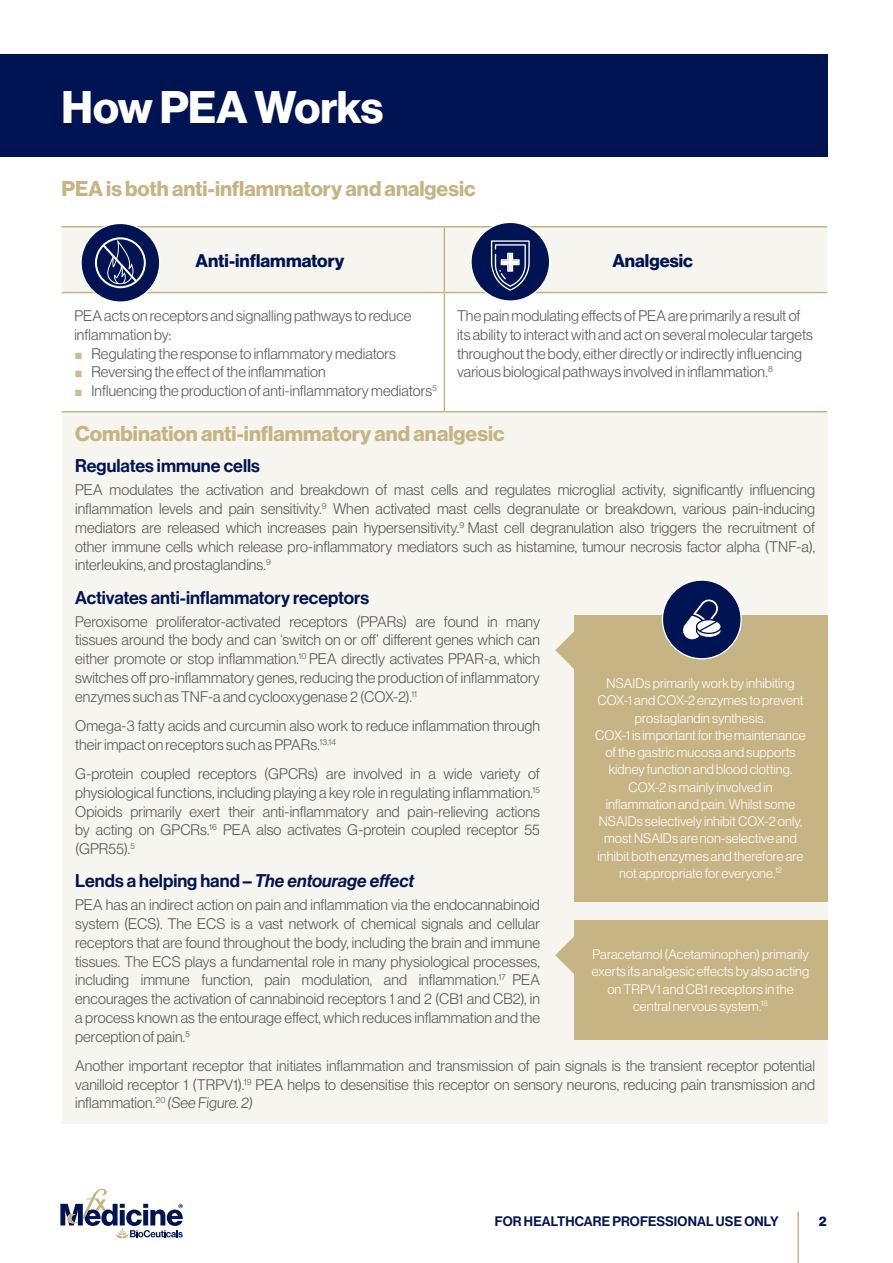
<style>
.page{position:relative;width:893px;height:1263px;background:#fff}
.page>*{position:absolute;margin:0;border:0;box-sizing:border-box;transform-origin:0 0}
.t1{font:44.7px "N Haas Grotesk DS Pro 75 Bd";letter-spacing:-.015em;color:#fff}
.t2{font:21px "N Haas Grotesk DS Pro 75 Bd";color:#c6b485}
.t3{font:18px "N Haas Grotesk DS Pro 65 Md";color:#001353}
.t4{font:18px "N Haas Grotesk DS Pro 75 Bd";color:#001353}
.t5{font:15px/18.8px "N Haas Grotesk DS Pro 45 Lt";letter-spacing:.005em;color:#57585a;text-align:justify}
.t6{font:13.5px/17.2px "N Haas Grotesk DS Pro 45 Lt";letter-spacing:.01em;color:#fff;text-align:center}
.t7{font:13.5px "N Haas Grotesk DS Pro 65 Md";letter-spacing:.005em;color:#001353}
.t8{font:13.5px "N Haas Grotesk DS Pro 75 Bd";color:#001353}
.s1{font-family:"Arial";font-size:13.5px;color:#cbbb8f}
.s2{font-family:"N Haas Grotesk DS Pro 66 Md It"}
</style>
<div class="page">
<svg style="left:60px;top:1188px;width:123px;height:51px"></svg>
<hr style="left:797px;top:1212px;width:2px;height:51px;background:#c6b485">
<div style="left:0;top:54px;width:827px;height:102px;background:#001353"></div>
<div style="left:62px;top:412px;width:766px;height:711px;background:#f6f5ef"></div>
<svg style="left:555px;top:631px;width:19px;height:38px"></svg>
<div style="left:574px;top:615px;width:253px;height:287px;background:#c6b485"></div>
<div style="left:662px;top:580px;width:79px;height:79px;background:#001353;border-radius:50%"></div>
<div style="left:662px;top:579px;width:80px;height:80px;border:1px solid #fff;border-radius:50%"></div>
<svg style="left:683px;top:599px;width:37px;height:41px"></svg>
<svg style="left:555px;top:936px;width:19px;height:38px"></svg>
<div style="left:574px;top:920px;width:253px;height:119px;background:#c6b485"></div>
<div style="left:62px;top:228px;width:765px;height:64px;background:#f6f5ef"></div>
<hr style="left:62px;top:226px;width:382px;height:2px;background:#c6b485">
<hr style="left:444px;top:226px;width:383px;height:2px;background:#c6b485">
<hr style="left:444px;top:228px;width:1px;height:64px;background:#c6b485">
<hr style="left:62px;top:292px;width:382px;height:1px;background:#c6b485">
<hr style="left:444px;top:292px;width:383px;height:1px;background:#c6b485">
<hr style="left:444px;top:293px;width:1px;height:118px;background:#c6b485">
<hr style="left:62px;top:411px;width:382px;height:1px;background:#c6b485">
<hr style="left:444px;top:411px;width:383px;height:1px;background:#c6b485">
<div style="left:471px;top:222px;width:79px;height:79px;background:#001353;border-radius:50%"></div>
<div style="left:470px;top:222px;width:80px;height:80px;border:1px solid #fff;border-radius:50%"></div>
<div style="left:81px;top:223px;width:79px;height:79px;background:#001353;border-radius:50%"></div>
<div style="left:80px;top:223px;width:80px;height:80px;border:1px solid #fff;border-radius:50%"></div>
<div style="left:95px;top:237px;width:51px;height:51px;border:2px solid #fff;border-radius:50%"></div>
<svg style="left:101px;top:240px;width:38px;height:44px"></svg>
<svg style="left:491px;top:240px;width:39px;height:51px"></svg>
<h1 class="t1" style="left:62px;top:81px;width:323px">How PEA Works</h1>
<h2 class="t2" style="left:62px;top:176px;width:415px">PEA is both anti-inflammatory and analgesic</h2>
<p class="t4" style="left:196px;top:250px;width:150px">Anti-inflammatory</p>
<p class="t4" style="left:612px;top:250px;width:82px">Analgesic</p>
<p class="t5" style="left:74px;top:306px;width:339px">PEA acts on receptors and signalling pathways to reduce inflammation by:</p>
<p class="t5" style="left:74px;top:344px;width:323px"><span class="s1">■</span> Regulating the response to inflammatory mediators</p>
<p class="t5" style="left:74px;top:363px;width:253px"><span class="s1">■</span> Reversing the effect of the inflammation</p>
<p class="t5" style="left:74px;top:381px;width:364px"><span class="s1">■</span> Influencing the production of anti-inflammatory mediators<sup>5</sup></p>
<p class="t5" style="left:457px;top:306px;width:357px;text-align:left">The pain modulating effects of PEA are primarily a result of its ability to interact with and act on several molecular targets throughout the body, either directly or indirectly influencing various biological pathways involved in inflammation.<sup>8</sup></p>
<h2 class="t2" style="left:75px;top:422px;width:431px">Combination anti-inflammatory and analgesic</h2>
<p class="t3" style="left:75px;top:456px;width:186px">Regulates immune cells</p>
<p class="t5" style="left:75px;top:481px;width:741px">PEA modulates the activation and breakdown of mast cells and regulates microglial activity, significantly influencing inflammation levels and pain sensitivity.<sup>9</sup> When activated mast cells degranulate or breakdown, various pain-inducing mediators are released which increases pain hypersensitivity.<sup>9</sup> Mast cell degranulation also triggers the recruitment of other immune cells which release pro-inflammatory mediators such as histamine, tumour necrosis factor alpha (TNF-a), interleukins, and prostaglandins.<sup>9</sup></p>
<p class="t3" style="left:75px;top:587px;width:296px">Activates anti-inflammatory receptors</p>
<p class="t5" style="left:75px;top:612px;width:466px">Peroxisome proliferator-activated receptors (PPARs) are found in many tissues around the body and can ‘switch on or off’ different genes which can either promote or stop inflammation.<sup>10</sup> PEA directly activates PPAR-a, which switches off pro-inflammatory genes, reducing the production of inflammatory enzymes such as TNF-a and cyclooxygenase 2 (COX-2).<sup>11</sup></p>
<p class="t5" style="left:75px;top:716px;width:466px">Omega-3 fatty acids and curcumin also work to reduce inflammation through their impact on receptors such as PPARs.<sup>13,14</sup></p>
<p class="t5" style="left:75px;top:764px;width:466px">G-protein coupled receptors (GPCRs) are involved in a wide variety of physiological functions, including playing a key role in regulating inflammation.<sup>15<br></sup>Opioids primarily exert their anti-inflammatory and pain-relieving actions by acting on GPCRs.<sup>16</sup> PEA also activates G-protein coupled receptor 55 (GPR55).<sup>5</sup></p>
<p class="t3" style="left:75px;top:870px;width:341px">Lends a helping hand – <span class="s2">The entourage effect</span></p>
<p class="t5" style="left:75px;top:896px;width:466px">PEA has an indirect action on pain and inflammation via the endocannabinoid system (ECS). The ECS is a vast network of chemical signals and cellular receptors that are found throughout the body, including the brain and immune tissues. The ECS plays a fundamental role in many physiological processes, including immune function, pain modulation, and inflammation.<sup>17</sup> PEA encourages the activation of cannabinoid receptors 1 and 2 (CB1 and CB2), in a process known as the entourage effect, which reduces inflammation and the perception of pain.<sup>5</sup></p>
<p class="t5" style="left:75px;top:1056px;width:741px">Another important receptor that initiates inflammation and transmission of pain signals is the transient receptor potential vanilloid receptor 1 (TRPV1).<sup>19</sup> PEA helps to desensitise this receptor on sensory neurons, reducing pain transmission and inflammation.<sup>20</sup> (See Figure.2)</p>
<p class="t6" style="left:595px;top:675px;width:212px">NSAIDs primarily work by inhibiting COX-1 and COX-2 enzymes to prevent prostaglandin synthesis.<br>COX-1 is important for the maintenance of the gastric mucosa and supports kidney function and blood clotting.<br>COX-2 is mainly involved in inflammation and pain. Whilst some NSAIDs selectively inhibit COX-2 only, most NSAIDs are non-selective and inhibit both enzymes and therefore are not appropriate for everyone.<sup>12</sup></p>
<p class="t6" style="left:592px;top:946px;width:219px">Paracetamol (Acetaminophen) primarily exerts its analgesic effects by also acting on TRPV1 and CB1 receptors in the central nervous system.<sup>18</sup></p>
<p class="t7" style="left:495px;top:1213px;width:285px">FOR HEALTHCARE PROFESSIONAL USE ONLY</p>
<p class="t8" style="left:819px;top:1213px;width:9px">2</p>
</div>
